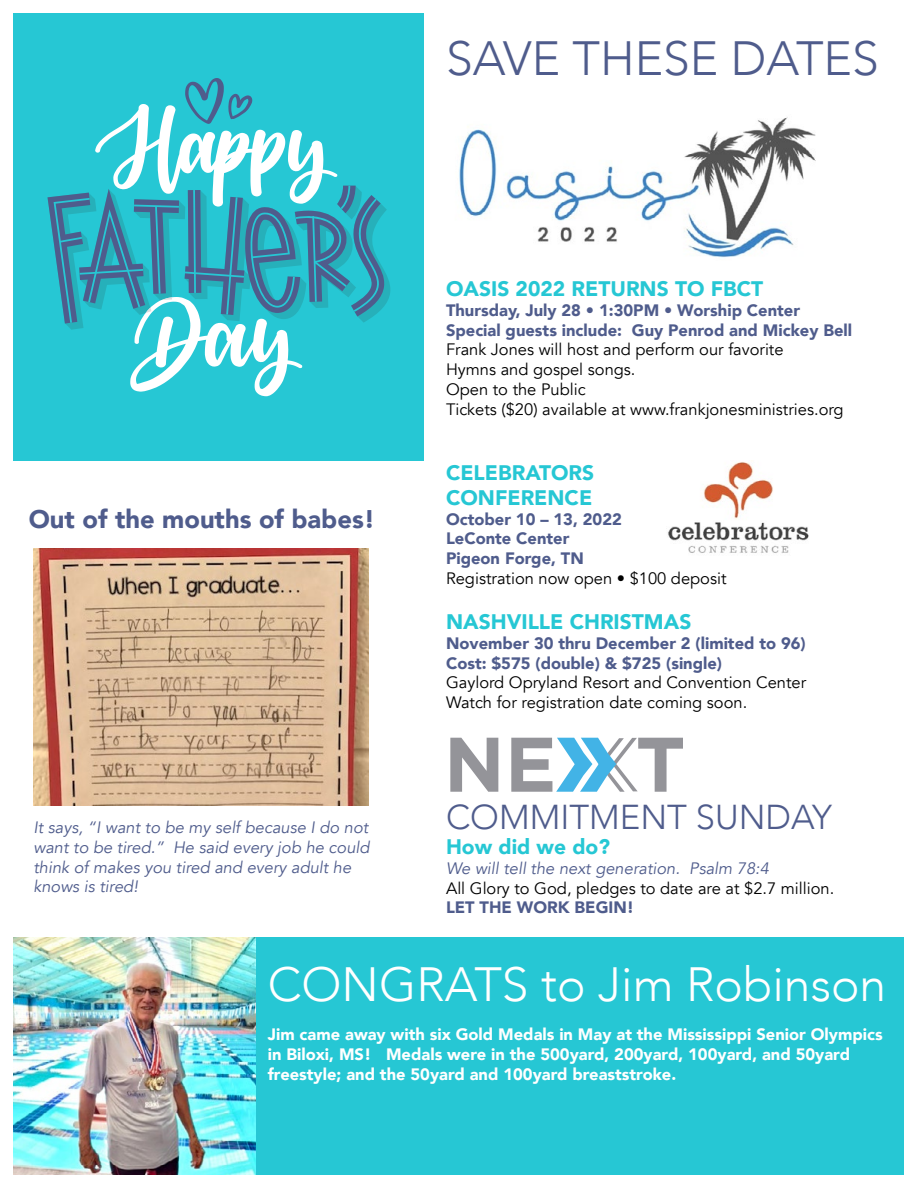
<style>
.page{position:relative;width:918px;height:1188px;background:#fff}
.page>*{position:absolute;margin:0;border:0;box-sizing:border-box;transform-origin:0 0}
.t1{font:300 48px "Avenir";color:#fff}
.t2{font:300 48px "Avenir";color:#4f5c8c}
.t3{font:300 34.5px "Avenir";color:#4f5c8c}
.t4{font:900 25.5px "Avenir";color:#4f5c8c}
.t5{font:900 21px/25.2px "Avenir";color:#26c7d4}
.t6{font:16.5px/19.8px "Avenir";color:#000}
.t7{font:900 16.5px/19.8px "Avenir";color:#4f5c8c}
.t8{font:900 16.5px/19.8px "Avenir";color:#fff}
.t9{font:italic 16.5px/19.8px "Avenir";color:#4f5c8c}
</style>
<div class="page">
<div style="left:14px;top:937px;width:890px;height:237px;background:#26c7d4"></div>
<img style="left:668px;top:460px;width:141px;height:93px">
<div style="left:14px;top:14px;width:410px;height:447px;background:#26c7d4"></div>
<svg style="left:48px;top:78px;width:342px;height:318px"></svg>
<img style="left:14px;top:937px;width:241px;height:237px">
<img style="left:459px;top:117px;width:357px;height:141px">
<svg style="left:450px;top:738px;width:48px;height:54px"></svg>
<svg style="left:511px;top:738px;width:172px;height:54px"></svg>
<img style="left:33px;top:549px;width:335px;height:257px">
<h1 class="t2" style="left:446px;top:30px;width:434px">SAVE THESE DATES</h1>
<h3 class="t4" style="left:29px;top:497px;width:348px">Out of the mouths of babes!</h3>
<p class="t9" style="left:33px;top:818px;width:338px">It says, “I want to be my self because I do not want to be tired.” He said every job he could think of makes you tired and every adult he knows is tired!</p>
<p class="t5" style="left:446px;top:276px;width:319px">OASIS 2022 RETURNS TO FBCT</p>
<p class="t7" style="left:446px;top:300px;width:408px">Thursday, July 28 • 1:30PM • Worship Center<br>Special guests include: Guy Penrod and Mickey Bell</p>
<p class="t6" style="left:446px;top:340px;width:399px">Frank Jones will host and perform our favorite<br>Hymns and gospel songs.<br>Open to the Public<br>Tickets ($20) available at www.frankjonesministries.org</p>
<p class="t5" style="left:446px;top:459px;width:150px">CELEBRATORS<br>CONFERENCE</p>
<p class="t7" style="left:446px;top:509px;width:177px">October 10 – 13, 2022<br>LeConte Center<br>Pigeon Forge, TN</p>
<p class="t6" style="left:446px;top:569px;width:282px">Registration now open • $100 deposit</p>
<p class="t5" style="left:446px;top:609px;width:247px">NASHVILLE CHRISTMAS</p>
<p class="t7" style="left:446px;top:633px;width:361px">November 30 thru December 2 (limited to 96)<br>Cost: $575 (double) &amp; $725 (single)</p>
<p class="t6" style="left:446px;top:673px;width:362px">Gaylord Opryland Resort and Convention Center<br>Watch for registration date coming soon.</p>
<h2 class="t3" style="left:446px;top:796px;width:387px">COMMITMENT SUNDAY</h2>
<p class="t5" style="left:446px;top:834px;width:166px">How did we do?</p>
<p class="t9" style="left:446px;top:859px;width:324px">We will tell the next generation. Psalm 78:4</p>
<p class="t6" style="left:446px;top:878px;width:390px">All Glory to God, pledges to date are at $2.7 million.</p>
<p class="t7" style="left:446px;top:897px;width:190px">LET THE WORK BEGIN!</p>
<h1 class="t1" style="left:268px;top:956px;width:620px">CONGRATS to Jim Robinson</h1>
<p class="t8" style="left:268px;top:1024px;width:616px">Jim came away with six Gold Medals in May at the Mississippi Senior Olympics in Biloxi, MS! Medals were in the 500yard, 200yard, 100yard, and 50yard freestyle; and the 50yard and 100yard breaststroke.</p>
</div>
